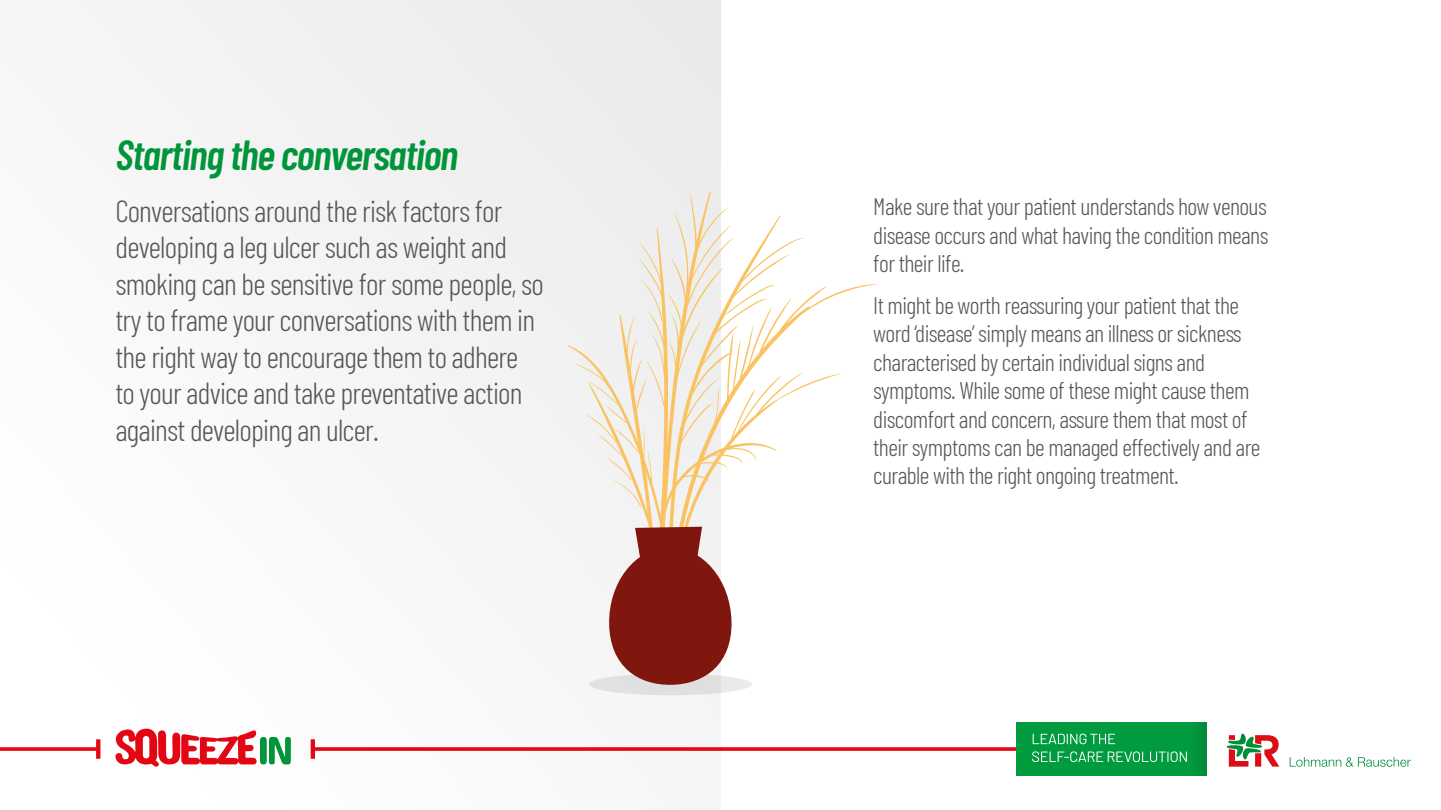
<style>
.page{position:relative;width:1441px;height:810px;background:#fff}
.page>*{position:absolute;margin:0;border:0;box-sizing:border-box;transform-origin:0 0}
.t1{font:italic 600 42px "Barlow Condensed";letter-spacing:-.025em;color:#00953a}
.t2{font:300 30.45px/36.5px "Barlow Condensed";letter-spacing:-.025em;color:#575756}
.t3{font:300 24px/28.5px "Barlow Condensed";letter-spacing:-.025em;color:#575756;text-align:justify}
</style>
<div class="page">
<div style="left:0;top:0;width:720px;height:810px;background:#f6f6f7"></div>
<svg style="left:115px;top:728px;width:176px;height:39px"></svg>
<svg style="left:0;top:747px;width:96px;height:4px"></svg>
<svg style="left:96px;top:739px;width:4px;height:20px"></svg>
<svg style="left:315px;top:747px;width:701px;height:4px;background:#e51d29"></svg>
<div style="left:310px;top:739px;width:5px;height:20px;background:#e30613"></div>
<div style="left:589px;top:673px;width:162px;height:22px;background:#e1e0e0;border-radius:50%"></div>
<svg style="left:567px;top:191px;width:309px;height:336px"></svg>
<svg style="left:639px;top:242px;width:23px;height:80px"></svg>
<svg style="left:588px;top:381px;width:30px;height:24px"></svg>
<svg style="left:585px;top:414px;width:31px;height:29px"></svg>
<svg style="left:606px;top:457px;width:35px;height:52px"></svg>
<svg style="left:609px;top:527px;width:123px;height:158px"></svg>
<div style="left:1016px;top:722px;width:190px;height:53px;background:#009b3e"></div>
<svg style="left:1032px;top:734px;width:82px;height:10px"></svg>
<svg style="left:1032px;top:751px;width:154px;height:11px"></svg>
<svg style="left:1226px;top:734px;width:53px;height:33px"></svg>
<svg style="left:1289px;top:757px;width:121px;height:10px"></svg>
<h1 class="t1" style="left:115px;top:128px;width:344px">Starting the conversation</h1>
<p class="t2" style="left:115px;top:192px;width:430px">Conversations around the risk factors for developing a leg ulcer such as weight and smoking can be sensitive for some people, so try to frame your conversations with them in the right way to encourage them to adhere to your advice and take preventative action against developing an ulcer.</p>
<p class="t3" style="left:873px;top:192px;width:396px">Make sure that your patient understands how venous disease occurs and what having the condition means for their life.</p>
<p class="t3" style="left:873px;top:290px;width:388px;text-align:left">It might be worth reassuring your patient that the word ‘disease’ simply means an illness or sickness characterised by certain individual signs and symptoms. While some of these might cause them discomfort and concern, assure them that most of their symptoms can be managed effectively and are curable with the right ongoing treatment.</p>
</div>
